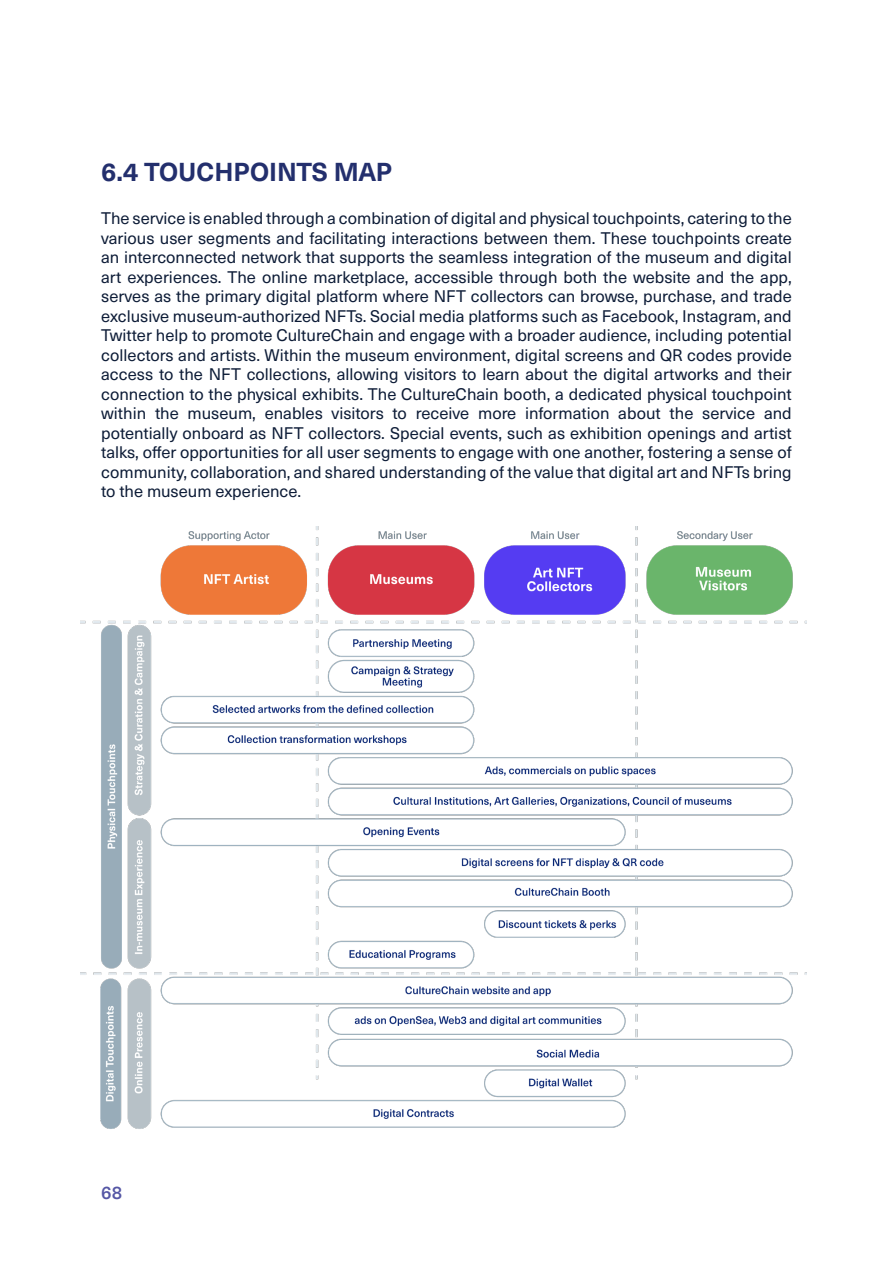
<style>
.page{position:relative;width:893px;height:1263px;background:#fff}
.page>*{position:absolute;margin:0;border:0;box-sizing:border-box;transform-origin:0 0}
.Paragraph_Style_1{font:700 25.5px "Neue Haas Unica";color:#232f6d}
.t1{font:500 18px "Neue Haas Unica";color:#5557a5}
.t2{font:16.5px/19.5px "Neue Haas Unica";color:#0d1c37;text-align:justify}
</style>
<div class="page">
<img style="left:80px;top:527px;width:727px;height:602px">
<p class="Paragraph_Style_1" style="left:101px;top:153px;width:292px">6.4 TOUCHPOINTS MAP</p>
<p class="t2" style="left:101px;top:208px;width:692px">The service is enabled through a combination of digital and physical touchpoints, catering to the various user segments and facilitating interactions between them. These touchpoints create an interconnected network that supports the seamless integration of the museum and digital art experiences. The online marketplace, accessible through both the website and the app, serves as the primary digital platform where NFT collectors can browse, purchase, and trade exclusive museum-authorized NFTs. Social media platforms such as Facebook, Instagram, and Twitter help to promote CultureChain and engage with a broader audience, including potential collectors and artists. Within the museum environment, digital screens and QR codes provide access to the NFT collections, allowing visitors to learn about the digital artworks and their connection to the physical exhibits. The CultureChain booth, a dedicated physical touchpoint within the museum, enables visitors to receive more information about the service and potentially onboard as NFT collectors. Special events, such as exhibition openings and artist talks, offer opportunities for all user segments to engage with one another, fostering a sense of community, collaboration, and shared understanding of the value that digital art and NFTs bring to the museum experience.</p>
<p class="t1" style="left:101px;top:1179px;width:22px">68</p>
</div>
